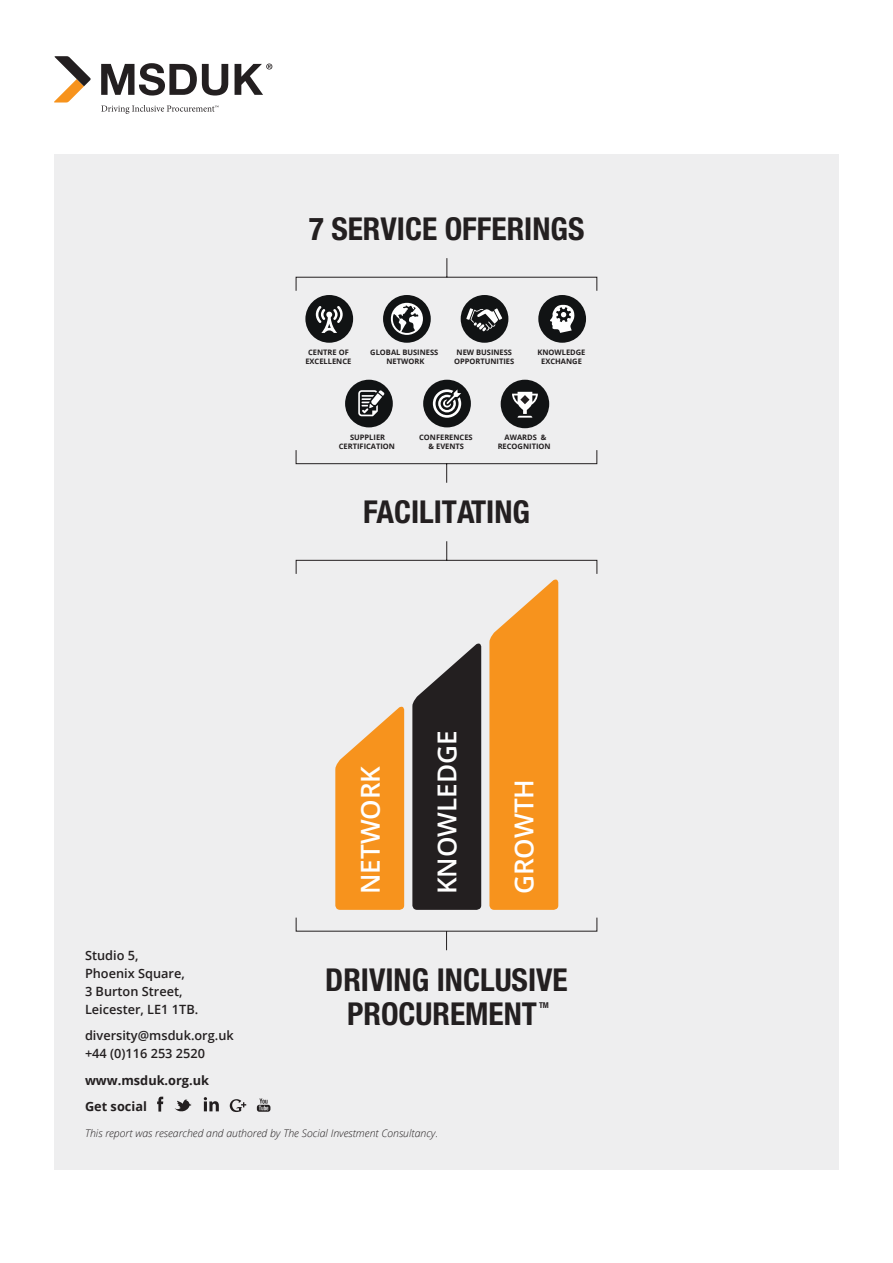
<style>
.page{position:relative;width:893px;height:1263px;background:#fff}
.page>*{position:absolute;margin:0;border:0;box-sizing:border-box;transform-origin:0 0}
.t1{font:700 condensed 31.5px "Helvetica Neue";color:#231f20}
.t2{font:600 26.1px "Open Sans";color:#fff}
.t3{font:600 12.75px/18px "Open Sans";color:#231f20}
.t4{font:700 12.75px/26.5px "Open Sans";color:#231f20}
.t5{font:italic 300 10.5px "Open Sans";color:#231f20}
.t6{font:700 condensed 8.1px "Helvetica Neue";color:#231f20}
.t7{font:700 7.5px/9px "Open Sans";color:#231f20;text-align:center}
</style>
<div class="page">
<div style="left:54px;top:54px;width:785px;height:1115px;background:#eeeeef"></div>
<div style="left:0;top:0;width:893px;height:153px;background:#fff"></div>
<svg style="left:54px;top:56px;width:37px;height:47px"></svg>
<svg style="left:101px;top:63px;width:127px;height:33px"></svg>
<svg style="left:235px;top:64px;width:37px;height:31px"></svg>
<svg style="left:101px;top:105px;width:118px;height:9px"></svg>
<svg style="left:157px;top:1097px;width:6px;height:14px"></svg>
<svg style="left:175px;top:1099px;width:16px;height:12px"></svg>
<svg style="left:230px;top:1099px;width:16px;height:13px"></svg>
<svg style="left:257px;top:1098px;width:13px;height:14px"></svg>
<svg style="left:204px;top:1097px;width:15px;height:14px"></svg>
<svg style="left:295px;top:258px;width:302px;height:693px"></svg>
<svg style="left:335px;top:705px;width:69px;height:205px;background:#f5a13d"></svg>
<svg style="left:412px;top:642px;width:69px;height:268px;background:#393637"></svg>
<svg style="left:489px;top:579px;width:69px;height:331px;background:#f69b2f"></svg>
<h1 class="t1" style="left:309px;top:210px;width:277px">7 SERVICE OFFERINGS</h1>
<p class="t7" style="left:305px;top:347px;width:48px">CENTRE OF<br>EXCELLENCE</p>
<p class="t7" style="left:370px;top:347px;width:70px">GLOBAL BUSINESS<br>NETWORK</p>
<p class="t7" style="left:454px;top:347px;width:62px">NEW BUSINESS<br>OPPORTUNITIES</p>
<p class="t7" style="left:537px;top:347px;width:50px">KNOWLEDGE<br>EXCHANGE</p>
<p class="t7" style="left:339px;top:433px;width:58px">SUPPLIER<br>CERTIFICATION</p>
<p class="t7" style="left:419px;top:433px;width:55px">CONFERENCES &amp; EVENTS</p>
<p class="t7" style="left:498px;top:433px;width:54px">AWARDS &amp;<br>RECOGNITION</p>
<h1 class="t1" style="left:363px;top:493px;width:169px">FACILITATING</h1>
<h2 class="t2" style="left:352px;top:894px;width:130px;rotate:-90deg">NETWORK</h2>
<h2 class="t2" style="left:429px;top:894px;width:165px;rotate:-90deg">KNOWLEDGE</h2>
<h2 class="t2" style="left:506px;top:894px;width:117px;rotate:-90deg">GROWTH</h2>
<h3 class="t3" style="left:85px;top:946px;width:115px">Studio 5,<br>Phoenix Square,<br>3 Burton Street,<br>Leicester, LE1 1TB.</h3>
<h3 class="t3" style="left:85px;top:1026px;width:150px">diversity@msduk.org.uk +44 (0)116 253 2520</h3>
<h3 class="t4" style="left:85px;top:1066px;width:126px">WWW.MSDUK.ORG.UK<br>GET SOCIAL</h3>
<h3 class="t5" style="left:85px;top:1126px;width:355px">This report was researched and authored by The Social Investment Consultancy.</h3>
<h1 class="t1" style="left:325px;top:961px;width:244px">DRIVING INCLUSIVE</h1>
<p class="t6" style="left:539px;top:1000px;width:11px">TM</p>
<h1 class="t1" style="left:347px;top:994px;width:191px">PROCUREMENT</h1>
</div>
